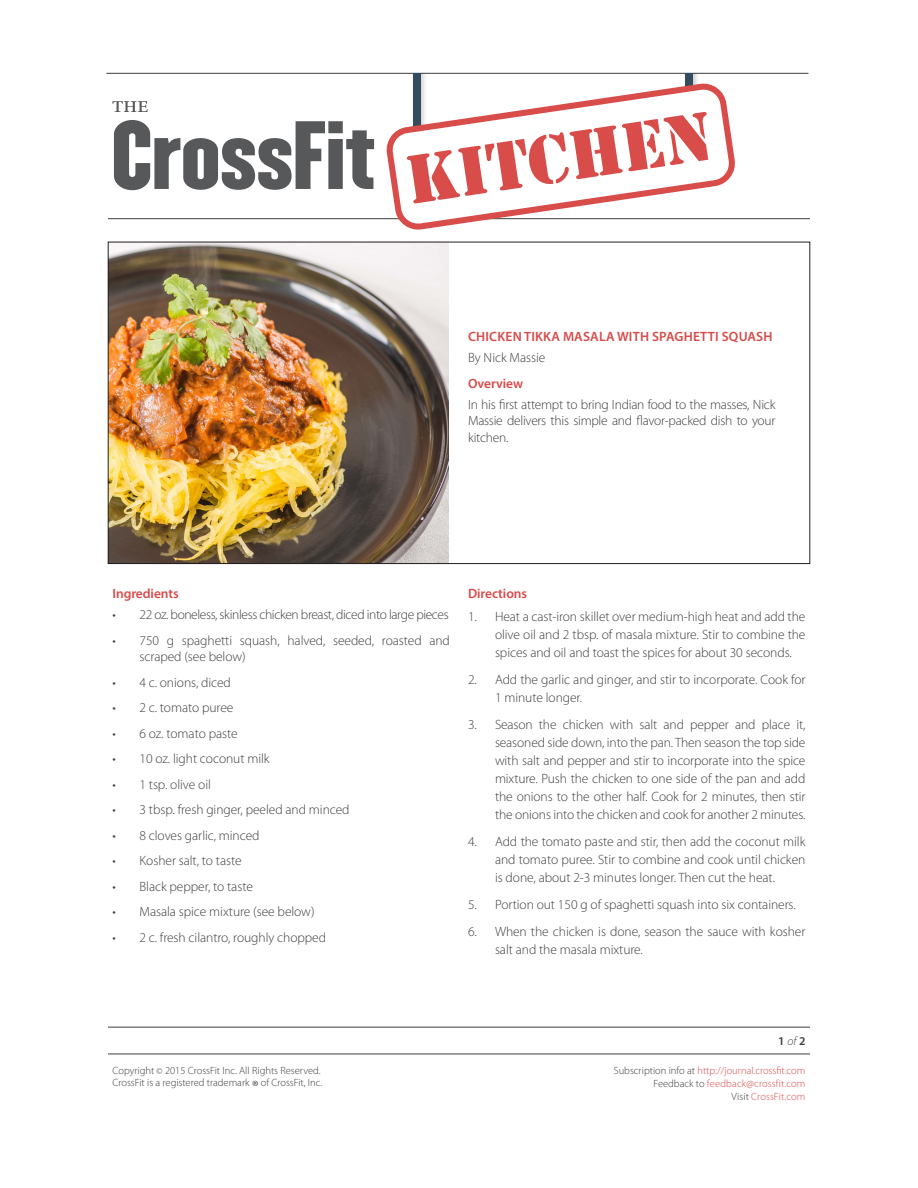
<style>
.page{position:relative;width:918px;height:1188px;background:#fff}
.page>*{position:absolute;margin:0;border:0;box-sizing:border-box;transform-origin:0 0}
.t1{font:63.9px "Stencil Std";color:#d84c4a}
.Body_Copy{font:300 13.5px/18px "Myriad Pro";letter-spacing:-.005em;color:#3e3e3f;text-align:justify}
.Paragraph_title{font:600 13.5px "Myriad Pro";letter-spacing:.01em;color:#d74b4a}
.Body_Copy-2{font:300 13.5px "Myriad Pro";letter-spacing:-.03em;color:#3e3e3f}
.t2{font:600 12px "Myriad Pro";color:#3e3e3f}
.Copyright_Correct{font:300 10.5px "Myriad Pro";color:#d74b4a}
.Copyright_Correct-2{font:300 10.5px/12px "Myriad Pro";color:#3e3e3f}
.s1{font-weight:300;font-style:italic}
.s2{font-size:9px}
.s3{font-size:16.5px}
.s4{color:#3e3e3f}
</style>
<div class="page">
<hr style="left:108px;top:1054px;width:702px;height:1px;background:#3e3e3f">
<hr style="left:108px;top:218px;width:702px;height:1px;background:#3e3e3f">
<hr style="left:106px;top:73px;width:702px;height:1px;background:#3e3e3f">
<svg style="left:114px;top:120px;width:260px;height:70px"></svg>
<svg style="left:113px;top:101px;width:35px;height:11px"></svg>
<img style="left:421px;top:74px;width:4px;height:4px">
<div style="left:413px;top:74px;width:8px;height:67px;background:#354b5e"></div>
<img style="left:693px;top:74px;width:4px;height:4px">
<div style="left:685px;top:74px;width:8px;height:52px;background:#354b5e"></div>
<svg style="left:381px;top:78px;width:358px;height:152px"></svg>
<img style="left:110px;top:244px;width:338px;height:318px">
<hr style="left:108px;top:1027px;width:702px;height:1px;background:#3e3e3f">
<h1 class="t1" style="left:400px;top:141px;width:310px;rotate:-9deg">KITCHEN</h1>
<p class="Paragraph_title" style="left:468px;top:328px;width:306px">CHICKEN TIKKA MASALA WITH SPAGHETTI SQUASH</p>
<p class="Body_Copy" style="left:468px;top:349px;width:79px">By Nick Massie</p>
<p class="Paragraph_title" style="left:468px;top:375px;width:57px">Overview</p>
<p class="Body_Copy" style="left:468px;top:396px;width:309px;line-height:16.5px">In his first attempt to bring Indian food to the masses, Nick Massie delivers this simple and flavor-packed dish to your kitchen.</p>
<p class="Paragraph_title" style="left:112px;top:585px;width:68px">Ingredients</p>
<p class="Body_Copy-2" style="left:112px;top:607px;width:338px">• 22 oz. boneless, skinless chicken breast, diced into large pieces</p>
<p class="Body_Copy" style="left:140px;top:632px;width:312px;line-height:16.5px;text-indent:-27px">• 750 g spaghetti squash, halved, seeded, roasted and scraped (see below)</p>
<p class="Body_Copy" style="left:112px;top:674px;width:120px">• 4 c. onions, diced</p>
<p class="Body_Copy" style="left:112px;top:699px;width:122px">• 2 c. tomato puree</p>
<p class="Body_Copy" style="left:112px;top:725px;width:127px">• 6 oz. tomato paste</p>
<p class="Body_Copy" style="left:112px;top:750px;width:159px">• 10 oz. light coconut milk</p>
<p class="Body_Copy" style="left:112px;top:776px;width:100px">• 1 tsp. olive oil</p>
<p class="Body_Copy" style="left:112px;top:801px;width:239px">• 3 tbsp. fresh ginger, peeled and minced</p>
<p class="Body_Copy" style="left:112px;top:827px;width:149px">• 8 cloves garlic, minced</p>
<p class="Body_Copy" style="left:112px;top:852px;width:131px">• Kosher salt, to taste</p>
<p class="Body_Copy" style="left:112px;top:878px;width:142px">• Black pepper, to taste</p>
<p class="Body_Copy" style="left:112px;top:903px;width:204px">• Masala spice mixture (see below)</p>
<p class="Body_Copy" style="left:112px;top:929px;width:215px">• 2 c. fresh cilantro, roughly chopped</p>
<p class="Paragraph_title" style="left:468px;top:585px;width:61px">Directions</p>
<p class="Body_Copy" style="left:495px;top:608px;width:312px;text-indent:-27px">1. Heat a cast-iron skillet over medium-high heat and add the olive oil and 2 tbsp. of masala mixture. Stir to combine the spices and oil and toast the spices for about 30 seconds.</p>
<p class="Body_Copy" style="left:495px;top:671px;width:312px;text-indent:-27px">2. Add the garlic and ginger, and stir to incorporate. Cook for<br>1 minute longer.</p>
<p class="Body_Copy" style="left:495px;top:716px;width:312px;text-indent:-27px">3. Season the chicken with salt and pepper and place it, seasoned side down, into the pan. Then season the top side with salt and pepper and stir to incorporate into the spice mixture. Push the chicken to one side of the pan and add the onions to the other half. Cook for 2 minutes, then stir the onions into the chicken and cook for another 2 minutes.</p>
<p class="Body_Copy" style="left:495px;top:833px;width:312px;text-indent:-27px">4. Add the tomato paste and stir, then add the coconut milk and tomato puree. Stir to combine and cook until chicken is done, about 2-3 minutes longer. Then cut the heat.</p>
<p class="Body_Copy" style="left:468px;top:896px;width:329px">5. Portion out 150 g of spaghetti squash into six containers.</p>
<p class="Body_Copy" style="left:495px;top:923px;width:312px;text-indent:-27px">6. When the chicken is done, season the sauce with kosher salt and the masala mixture.</p>
<p class="t2" style="left:778px;top:1033px;width:29px">1<span class="s1">of</span>2</p>
<p class="Copyright_Correct-2" style="left:112px;top:1065px;width:211px">Copyright <span class="s2">©</span> 2015 CrossFit Inc. All Rights Reserved.<br>CrossFit is a registered trademark <span class="s3">®</span> of CrossFit, Inc.</p>
<p class="Copyright_Correct" style="left:614px;top:1065px;width:193px"><span class="s4">Subscription info at</span> http://journal.crossfit.com</p>
<p class="Copyright_Correct" style="left:654px;top:1078px;width:153px"><span class="s4">Feedback to</span> feedback@crossfit.com</p>
<p class="Copyright_Correct" style="left:732px;top:1090px;width:75px"><span class="s4">Visit</span> CrossFit.com</p>
</div>
